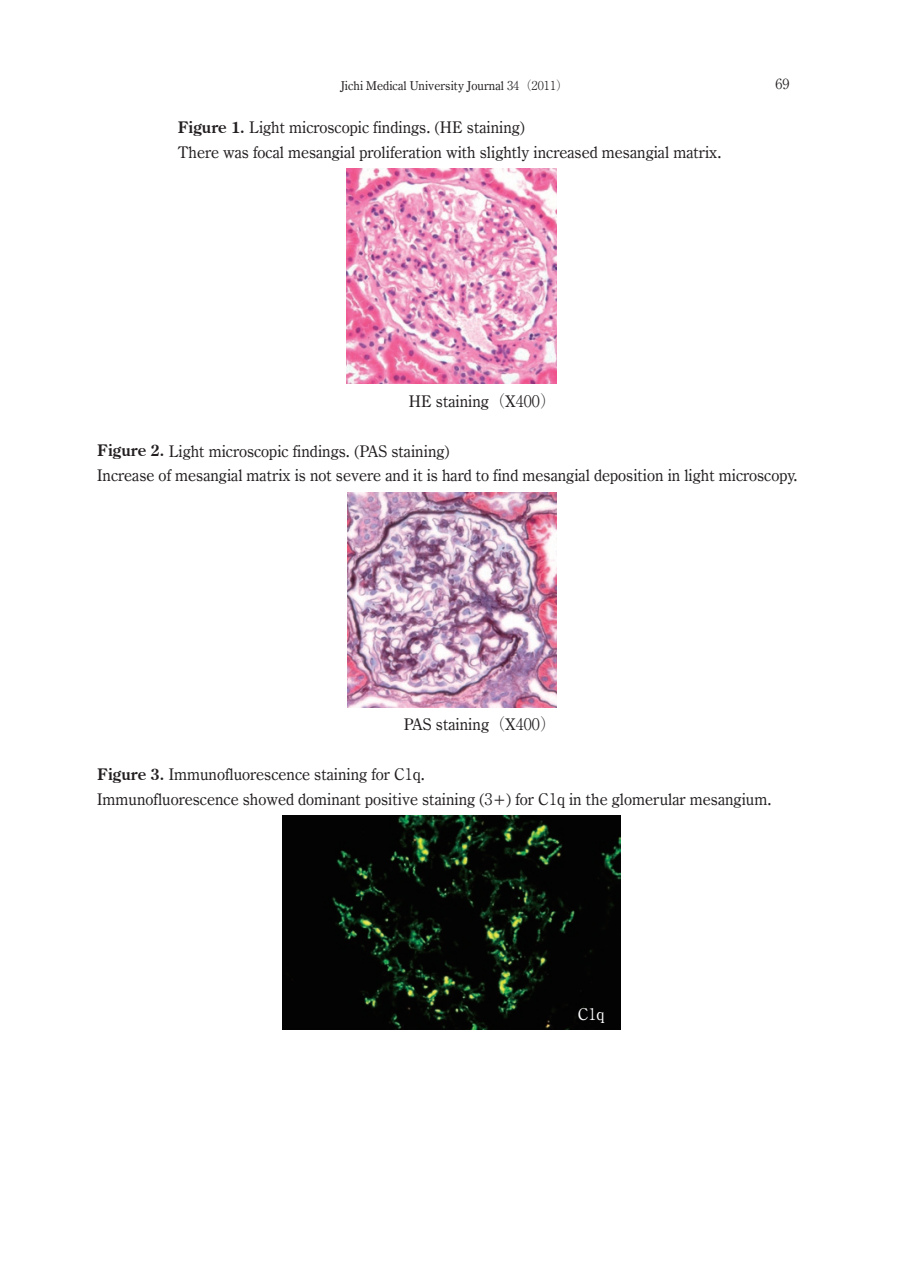
<style>
.page{position:relative;width:903px;height:1276px;background:#fff}
.page>*{position:absolute;margin:0;border:0;box-sizing:border-box;transform-origin:0 0}
.t1{font:16.1px/24.8px "Century Oldstyle";color:#231f20}
.t2{font:16.1px "Century Oldstyle";color:#fff}
.t3{font:300 14px "Ryumin Pro";color:#231f20}
.t4{font:12.25px "Century Oldstyle";color:#231f20}
.s1{font-family:"Ryumin Pro";font-weight:300}
.s2{font-weight:700}
</style>
<div class="page">
<img style="left:347px;top:169px;width:209px;height:215px">
<img style="left:347px;top:492px;width:209px;height:215px">
<img style="left:282px;top:815px;width:339px;height:214px">
<p class="t4" style="left:341px;top:78px;width:229px">Jichi Medical University Journal <span class="s1">34（2011）</span></p>
<p class="t3" style="left:776px;top:73px;width:15px">69</p>
<p class="t1" style="left:178px;top:115px;width:545px"><span class="s2">Figure 1.</span> Light microscopic findings. (HE staining)<br>There was focal mesangial proliferation with slightly increased mesangial matrix.</p>
<p class="t1" style="left:409px;top:388px;width:149px">HE staining<span class="s1">（</span>X<span class="s1">400）</span></p>
<p class="t1" style="left:97px;top:438px;width:702px"><span class="s2">Figure 2.</span> Light microscopic findings. (PAS staining)<br>Increase of mesangial matrix is not severe and it is hard to find mesangial deposition in light microscopy.</p>
<p class="t1" style="left:404px;top:711px;width:154px">PAS staining<span class="s1">（</span>X<span class="s1">400）</span></p>
<p class="t1" style="left:97px;top:761px;width:676px"><span class="s2">Figure 3.</span> Immunofluorescence staining for C<span class="s1">1</span>q.<br>Immunofluorescence showed dominant positive staining (<span class="s1">3</span>+) for C<span class="s1">1</span>q in the glomerular mesangium.</p>
<p class="t2" style="left:578px;top:1004px;width:28px">C<span class="s1">1</span>q</p>
</div>
